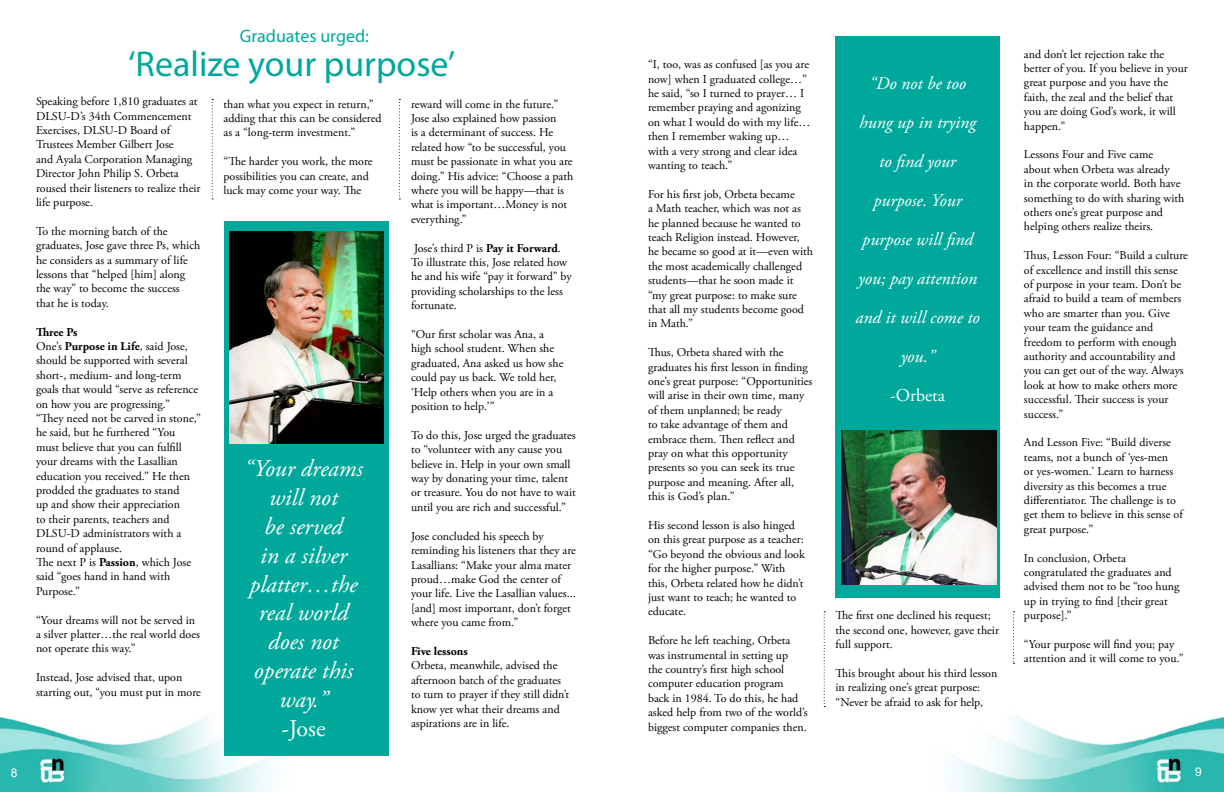
<style>
.page{position:relative;width:1224px;height:792px;background:#fff}
.page>*{position:absolute;margin:0;border:0;box-sizing:border-box;transform-origin:0 0}
.t1{font:36px "Myriad Pro";color:#00a89c}
.t2{font:italic 24px/28.8px "Adobe Garamond Pro";color:#fff;text-align:center}
.t3{font:24px "Adobe Garamond Pro";color:#fff}
.t4{font:italic 18px/39px "Adobe Garamond Pro";color:#fff;text-align:center}
.t5{font:18px "Myriad Pro";color:#00a89c}
.t6{font:18px "Adobe Garamond Pro";color:#fff}
.t7{font:12px/14.4px "Adobe Garamond Pro";color:#000}
.t8{font:700 12px "Adobe Garamond Pro";color:#000}
.t9{font:12px "Arial";color:#fff}
.s1{font-weight:700}
</style>
<div class="page">
<img style="left:949px;top:716px;width:275px;height:76px">
<img style="left:0;top:716px;width:273px;height:76px">
<svg style="left:399px;top:99px;width:1px;height:100px"></svg>
<svg style="left:824px;top:611px;width:1px;height:96px"></svg>
<svg style="left:1013px;top:611px;width:2px;height:53px"></svg>
<svg style="left:212px;top:99px;width:1px;height:100px"></svg>
<div style="left:224px;top:222px;width:164px;height:534px;background:#00a89c"></div>
<div style="left:836px;top:36px;width:164px;height:562px;background:#00a89c"></div>
<img style="left:842px;top:431px;width:155px;height:154px">
<img style="left:229px;top:231px;width:155px;height:213px">
<p class="t9" style="left:11px;top:765px;width:8px">8</p>
<h3 class="t5" style="left:240px;top:25px;width:131px">Graduates urged:</h3>
<h1 class="t1" style="left:128px;top:42px;width:329px">‘Realize your purpose’</h1>
<p class="t7" style="left:36px;top:95px;width:166px">Speaking before 1,810 graduates at<br>DLSU-D’s 34th Commencement<br>Exercises, DLSU-D Board of<br>Trustees Member Gilbert Jose<br>and Ayala Corporation Managing<br>Director John Philip S. Orbeta roused their listeners to realize their life purpose.</p>
<p class="t7" style="left:36px;top:224px;width:166px">To the morning batch of the graduates, Jose gave three Ps, which he considers as a summary of life lessons that “helped [him] along the way” to become the success that he is today.</p>
<p class="t7" style="left:36px;top:325px;width:166px"><span class="s1">Three Ps<br></span>One’s <span class="s1">Purpose in Life</span>, said Jose, should be supported with several short-, medium- and long-term goals that would “serve as reference on how you are progressing.”<br>“They need not be carved in stone,” he said, but he furthered “You must believe that you can fulfill your dreams with the Lasallian education you received.” He then prodded the graduates to stand<br>up and show their appreciation<br>to their parents, teachers and<br>DLSU-D administrators with a round of applause.<br>The next P is <span class="s1">Passion</span>, which Jose said “goes hand in hand with<br>Purpose.”</p>
<p class="t7" style="left:36px;top:613px;width:166px">“Your dreams will not be served in a silver platter…the real world does not operate this way.”</p>
<p class="t7" style="left:36px;top:671px;width:167px">Instead, Jose advised that, upon starting out, “you must put in more</p>
<p class="t7" style="left:224px;top:97px;width:160px">than what you expect in return,” adding that this can be considered as a “long-term investment.”</p>
<p class="t7" style="left:224px;top:155px;width:151px">“The harder you work, the more possibilities you can create, and luck may come your way. The</p>
<h2 class="t2" style="left:244px;top:455px;width:120px">“Your dreams will not<br>be served<br>in a silver platter…the real world does not operate this way.”</h2>
<h2 class="t3" style="left:281px;top:714px;width:46px">-Jose</h2>
<p class="t7" style="left:411px;top:97px;width:164px">reward will come in the future.”<br>Jose also explained how passion<br>is a determinant of success. He related how “to be successful, you must be passionate in what you are doing.” His advice: “Choose a path where you will be happy—that is what is important…Money is not everything.”</p>
<p class="t7" style="left:411px;top:241px;width:162px">Jose’s third P is <span class="s1">Pay it Forward</span>.<br>To illustrate this, Jose related how he and his wife “pay it forward” by providing scholarships to the less fortunate.</p>
<p class="t7" style="left:411px;top:328px;width:154px">“Our first scholar was Ana, a high school student. When she graduated, Ana asked us how she could pay us back. We told her, ‘Help others when you are in a position to help.’”</p>
<p class="t7" style="left:411px;top:428px;width:166px">To do this, Jose urged the graduates to “volunteer with any cause you believe in. Help in your own small way by donating your time, talent or treasure. You do not have to wait until you are rich and successful.”</p>
<p class="t7" style="left:411px;top:529px;width:167px">Jose concluded his speech by reminding his listeners that they are<br>Lasallians: “Make your alma mater proud…make God the center of your life. Live the Lasallian values... [and] most important, don’t forget where you came from.”</p>
<p class="t8" style="left:411px;top:644px;width:58px">Five lessons</p>
<p class="t7" style="left:411px;top:659px;width:160px">Orbeta, meanwhile, advised the afternoon batch of the graduates to turn to prayer if they still didn’t know yet what their dreams and aspirations are in life.</p>
<p class="t7" style="left:648px;top:58px;width:164px">“I, too, was as confused [as you are now] when I graduated college…” he said, “so I turned to prayer… I remember praying and agonizing on what I would do with my life… then I remember waking up… with a very strong and clear idea wanting to teach.”</p>
<p class="t7" style="left:648px;top:187px;width:167px">For his first job, Orbeta became<br>a Math teacher, which was not as he planned because he wanted to teach Religion instead. However, he became so good at it—even with the most academically challenged students—that he soon made it “my great purpose: to make sure that all my students become good in Math.”</p>
<p class="t7" style="left:648px;top:346px;width:166px">Thus, Orbeta shared with the graduates his first lesson in finding one’s great purpose: “Opportunities will arise in their own time, many of them unplanned; be ready<br>to take advantage of them and embrace them. Then reflect and pray on what this opportunity presents so you can seek its true purpose and meaning. After all, this is God’s plan.”</p>
<p class="t7" style="left:648px;top:518px;width:158px">His second lesson is also hinged on this great purpose as a teacher: “Go beyond the obvious and look for the higher purpose.” With this, Orbeta related how he didn’t just want to teach; he wanted to educate.</p>
<p class="t7" style="left:648px;top:634px;width:161px">Before he left teaching, Orbeta was instrumental in setting up<br>the country’s first high school computer education program back in 1984. To do this, he had asked help from two of the world’s biggest computer companies then.</p>
<h3 class="t4" style="left:855px;top:64px;width:126px">“Do not be too hung up in trying to find your purpose. Your purpose will find you; pay attention and it will come to you.”</h3>
<h3 class="t6" style="left:890px;top:384px;width:56px">-Orbeta</h3>
<p class="t7" style="left:836px;top:609px;width:165px">The first one declined his request; the second one, however, gave their full support.</p>
<p class="t7" style="left:836px;top:666px;width:163px">This brought about his third lesson in realizing one’s great purpose: “Never be afraid to ask for help,</p>
<p class="t7" style="left:1024px;top:47px;width:165px">and don’t let rejection take the better of you. If you believe in your great purpose and you have the faith, the zeal and the belief that you are doing God’s work, it will happen.”</p>
<p class="t7" style="left:1024px;top:148px;width:162px">Lessons Four and Five came<br>about when Orbeta was already<br>in the corporate world. Both have something to do with sharing with others one’s great purpose and helping others realize theirs.</p>
<p class="t7" style="left:1024px;top:249px;width:165px">Thus, Lesson Four: “Build a culture of excellence and instill this sense of purpose in your team. Don’t be afraid to build a team of members who are smarter than you. Give your team the guidance and freedom to perform with enough authority and accountability and you can get out of the way. Always look at how to make others more successful. Their success is your success.”</p>
<p class="t7" style="left:1024px;top:436px;width:160px">And Lesson Five: “Build diverse teams, not a bunch of ‘yes-men<br>or yes-women.’ Learn to harness diversity as this becomes a true differentiator. The challenge is to get them to believe in this sense of great purpose.”</p>
<p class="t7" style="left:1024px;top:551px;width:157px">In conclusion, Orbeta congratulated the graduates and advised them not to be “too hung up in trying to find [their great purpose].”</p>
<p class="t7" style="left:1024px;top:637px;width:161px">“Your purpose will find you; pay attention and it will come to you.”</p>
<p class="t9" style="left:1195px;top:764px;width:8px">9</p>
</div>
